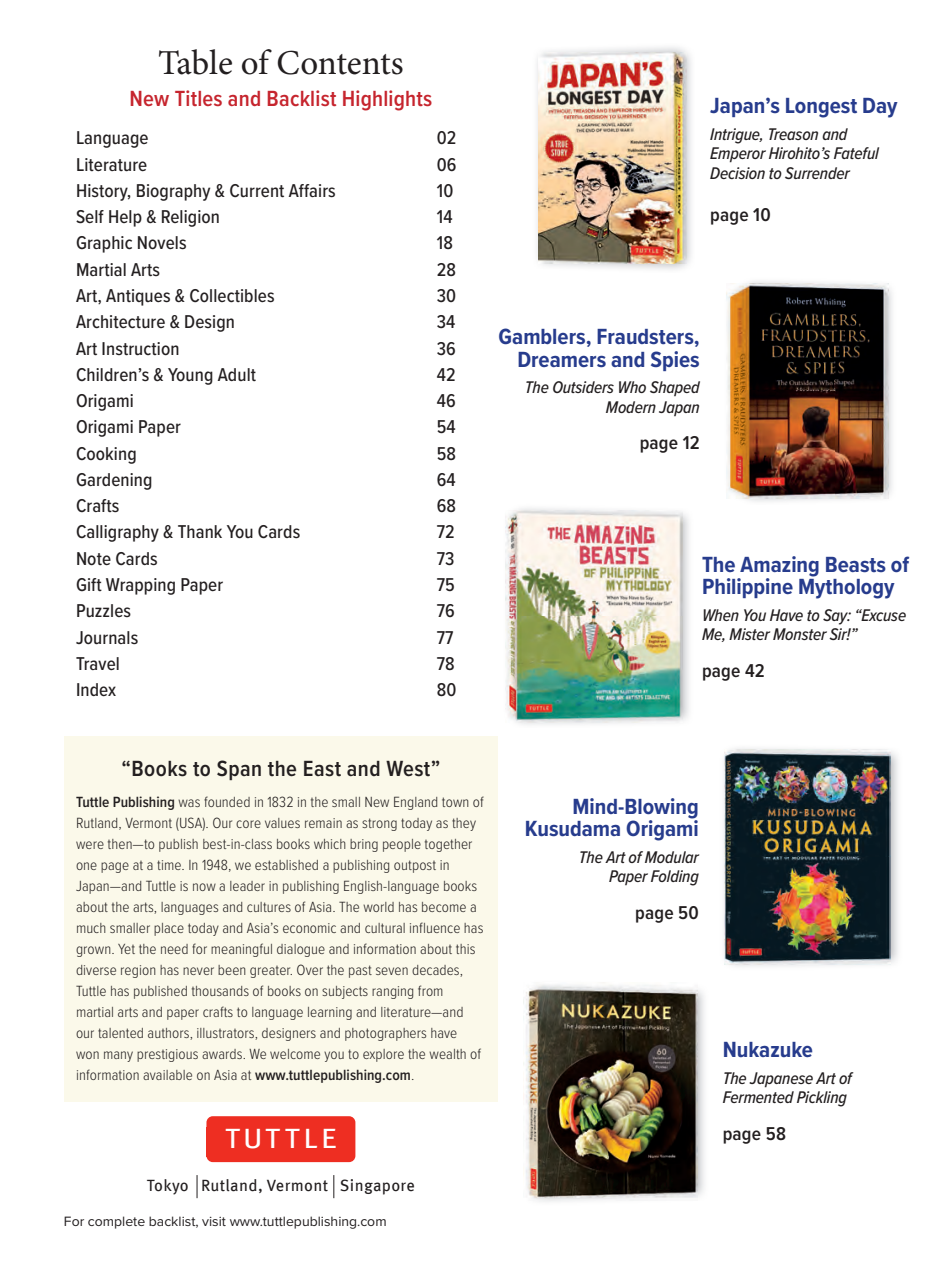
<style>
.page{position:relative;width:946px;height:1261px;background:#fff}
.page>*{position:absolute;margin:0;border:0;box-sizing:border-box;transform-origin:0 0}
.t1{font:35px "Minion Pro";letter-spacing:-.005em;color:#231f20}
.t2{font:27.82px "Meta Pro";letter-spacing:.11em;color:#fff;scale:1.1 1}
.t3{font:700 22.75px/22.8px "Proxima Nova Cond";color:#273c8d;text-align:right}
.t4{font:600 22.75px "Proxima Nova Cond";letter-spacing:.01em;color:#c6252e}
.t5{font:600 22.75px "Proxima Nova Cond";letter-spacing:.02em;color:#231f20}
.t6{font:500 19.25px "Proxima Nova Cond";letter-spacing:.005em;color:#231f20}
.t7{font:600 19.25px "Proxima Nova Cond";letter-spacing:.01em;color:#231f20}
.t8{font:italic 500 17.5px/19.2px "Proxima Nova Cond";letter-spacing:-.01em;color:#231f20}
.t9{font:16.28px "Meta Pro";letter-spacing:.02em;color:#231f20}
.t10{font:300 15.4px/21px "Proxima Nova Cond";letter-spacing:.005em;color:#231f20}
.t11{font:14px "Proxima Nova";color:#231f20}
.s1{font-weight:600}
</style>
<div class="page">
<div style="left:64px;top:736px;width:433px;height:365px;background:#fbf9ea"></div>
<img style="left:537px;top:47px;width:154px;height:223px">
<img style="left:538px;top:52px;width:148px;height:211px">
<img style="left:538px;top:989px;width:166px;height:213px">
<img style="left:523px;top:982px;width:174px;height:218px">
<img style="left:513px;top:508px;width:176px;height:217px">
<img style="left:505px;top:511px;width:177px;height:211px">
<img style="left:731px;top:281px;width:161px;height:221px">
<img style="left:726px;top:284px;width:161px;height:214px">
<img style="left:724px;top:748px;width:174px;height:219px">
<img style="left:724px;top:749px;width:165px;height:215px">
<svg style="left:196px;top:1175px;width:1px;height:22px"></svg>
<svg style="left:333px;top:1175px;width:1px;height:22px"></svg>
<div style="left:206px;top:1116px;width:149px;height:45px;background:#ee2e22;border-radius:6px"></div>
<h1 class="t1" style="left:158px;top:41px;width:247px">Table of Contents</h1>
<h3 class="t4" style="left:129px;top:91px;width:304px">New Titles and Backlist Highlights</h3>
<p class="t6" style="left:76px;top:131px;width:74px">Language</p>
<p class="t6" style="left:436px;top:131px;width:21px">02</p>
<p class="t6" style="left:76px;top:157px;width:73px">Literature</p>
<p class="t6" style="left:436px;top:157px;width:21px">06</p>
<p class="t6" style="left:76px;top:184px;width:261px">History, Biography &amp; Current Affairs</p>
<p class="t6" style="left:436px;top:184px;width:18px">10</p>
<p class="t6" style="left:76px;top:210px;width:145px">Self Help &amp; Religion</p>
<p class="t6" style="left:436px;top:210px;width:17px">14</p>
<p class="t6" style="left:76px;top:236px;width:112px">Graphic Novels</p>
<p class="t6" style="left:436px;top:236px;width:18px">18</p>
<p class="t6" style="left:76px;top:262px;width:86px">Martial Arts</p>
<p class="t6" style="left:436px;top:262px;width:21px">28</p>
<p class="t6" style="left:76px;top:289px;width:200px">Art, Antiques &amp; Collectibles</p>
<p class="t6" style="left:436px;top:289px;width:21px">30</p>
<p class="t6" style="left:76px;top:315px;width:160px">Architecture &amp; Design</p>
<p class="t6" style="left:436px;top:315px;width:20px">34</p>
<p class="t6" style="left:76px;top:341px;width:105px">Art Instruction</p>
<p class="t6" style="left:436px;top:341px;width:21px">36</p>
<p class="t6" style="left:76px;top:367px;width:181px">Children’s &amp; Young Adult</p>
<p class="t6" style="left:437px;top:367px;width:20px">42</p>
<p class="t6" style="left:76px;top:394px;width:59px">Origami</p>
<p class="t6" style="left:436px;top:394px;width:20px">46</p>
<p class="t6" style="left:76px;top:420px;width:106px">Origami Paper</p>
<p class="t6" style="left:436px;top:420px;width:20px">54</p>
<p class="t6" style="left:76px;top:446px;width:62px">Cooking</p>
<p class="t6" style="left:436px;top:446px;width:21px">58</p>
<p class="t6" style="left:76px;top:472px;width:78px">Gardening</p>
<p class="t6" style="left:436px;top:472px;width:20px">64</p>
<p class="t6" style="left:76px;top:499px;width:45px">Crafts</p>
<p class="t6" style="left:436px;top:499px;width:21px">68</p>
<p class="t6" style="left:76px;top:525px;width:226px">Calligraphy &amp; Thank You Cards</p>
<p class="t6" style="left:436px;top:525px;width:20px">72</p>
<p class="t6" style="left:76px;top:551px;width:83px">Note Cards</p>
<p class="t6" style="left:436px;top:551px;width:19px">73</p>
<p class="t6" style="left:76px;top:577px;width:149px">Gift Wrapping Paper</p>
<p class="t6" style="left:436px;top:577px;width:20px">75</p>
<p class="t6" style="left:76px;top:604px;width:57px">Puzzles</p>
<p class="t6" style="left:436px;top:604px;width:20px">76</p>
<p class="t6" style="left:76px;top:630px;width:64px">Journals</p>
<p class="t6" style="left:436px;top:630px;width:18px">77</p>
<p class="t6" style="left:76px;top:656px;width:45px">Travel</p>
<p class="t6" style="left:436px;top:656px;width:20px">78</p>
<p class="t6" style="left:76px;top:682px;width:41px">Index</p>
<p class="t6" style="left:436px;top:682px;width:21px">80</p>
<h3 class="t3" style="left:710px;top:96px;width:189px">Japan’s Longest Day</h3>
<p class="t8" style="left:710px;top:126px;width:170px">Intrigue, Treason and<br>Emperor Hirohito’s Fateful<br>Decision to Surrender</p>
<p class="t7" style="left:710px;top:207px;width:62px">page 10</p>
<h3 class="t3" style="left:498px;top:326px;width:203px">Gamblers, Fraudsters,<br>Dreamers and Spies</h3>
<p class="t8" style="left:524px;top:379px;width:176px;text-align:right">The Outsiders Who Shaped<br>Modern Japan</p>
<p class="t7" style="left:639px;top:436px;width:62px">page 12</p>
<h3 class="t3" style="left:701px;top:554px;width:208px;text-align:left">The Amazing Beasts of<br>Philippine Mythology</h3>
<p class="t8" style="left:701px;top:606px;width:206px">When You Have to Say: “Excuse<br>Me, Mister Monster Sir!”</p>
<p class="t7" style="left:701px;top:663px;width:64px">page 42</p>
<h3 class="t5" style="left:121px;top:759px;width:320px">“Books to Span the East and West”</h3>
<p class="t10" style="left:76px;top:792px;width:409px"><span class="s1">Tuttle Publishing</span> was founded in 1832 in the small New England town of Rutland, Vermont (USA). Our core values remain as strong today as they were then—to publish best-in-class books which bring people together one page at a time. In 1948, we established a publishing outpost in Japan—and Tuttle is now a leader in publishing English-language books about the arts, languages and cultures of Asia. The world has become a much smaller place today and Asia’s economic and cultural influence has grown. Yet the need for meaningful dialogue and information about this diverse region has never been greater. Over the past seven decades, Tuttle has published thousands of books on subjects ranging from martial arts and paper crafts to language learning and literature—and our talented authors, illustrators, designers and photographers have won many prestigious awards. We welcome you to explore the wealth of information available on Asia at <span class="s1">www.tuttlepublishing.com</span>.</p>
<h2 class="t2" style="left:225px;top:1120px;width:103px">TUTTLE</h2>
<p class="t9" style="left:147px;top:1175px;width:269px">Tokyo Rutland, Vermont Singapore</p>
<p class="t11" style="left:64px;top:1212px;width:324px">For complete backlist, visit www.tuttlepublishing.com</p>
<h3 class="t3" style="left:525px;top:796px;width:175px">Mind-Blowing<br>Kusudama Origami</h3>
<p class="t8" style="left:578px;top:848px;width:121px;text-align:right">The Art of Modular<br>Paper Folding</p>
<p class="t7" style="left:635px;top:905px;width:65px">page 50</p>
<h3 class="t3" style="left:722px;top:1040px;width:92px">Nukazuke</h3>
<p class="t8" style="left:722px;top:1069px;width:131px">The Japanese Art of<br>Fermented Pickling</p>
<p class="t7" style="left:722px;top:1126px;width:65px">page 58</p>
</div>
